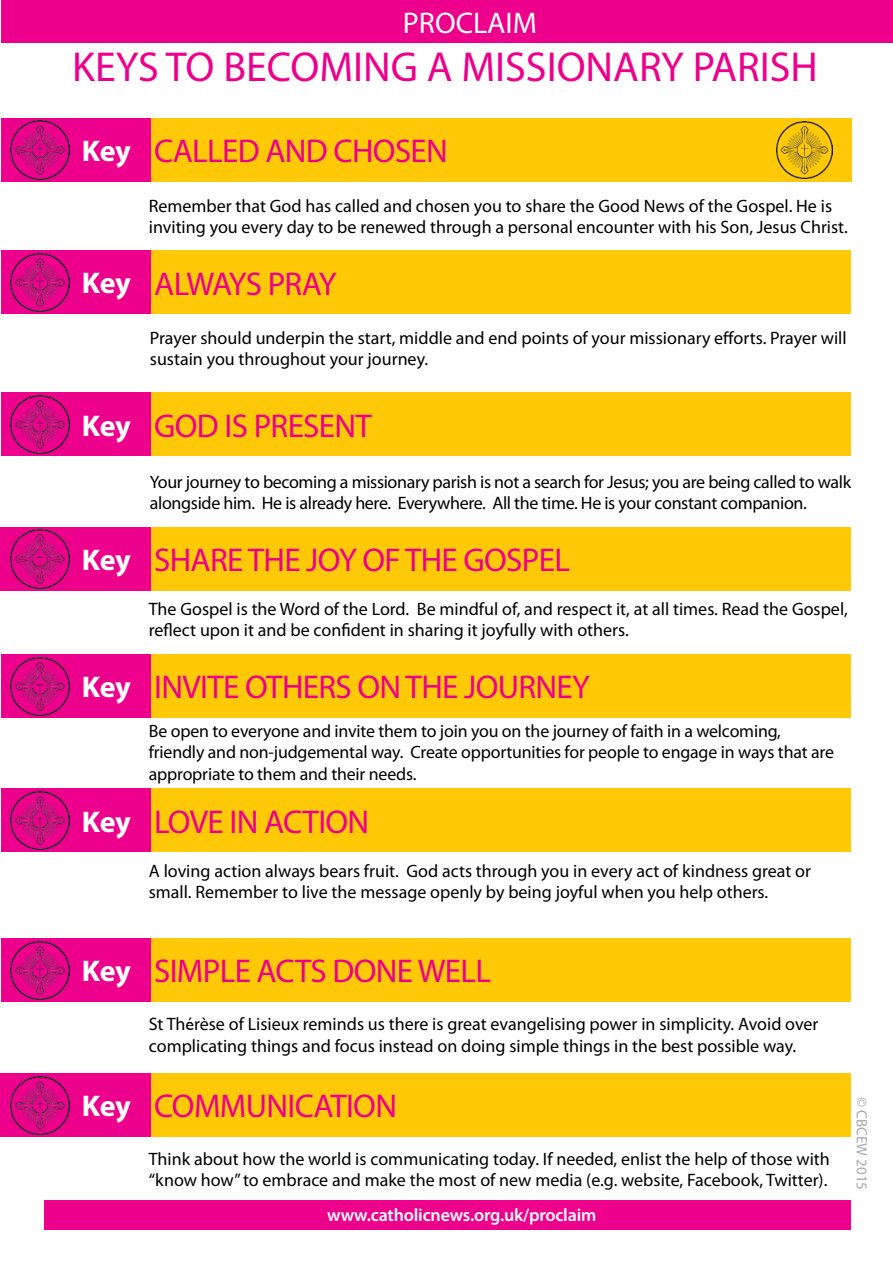
<style>
.page{position:relative;width:893px;height:1263px;background:#fff}
.page>*{position:absolute;margin:0;border:0;box-sizing:border-box;transform-origin:0 0}
.t1{font:42px "Myriad Pro";color:#ec008c}
.t2{font:33px "Myriad Pro";letter-spacing:-.02em;color:#ec008c}
.t3{font:33px "Myriad Pro";letter-spacing:-.055em;color:#ec008c}
.t4{font:700 30px "Myriad";letter-spacing:-.015em;color:#fff}
.t5{font:30px "Myriad Pro";color:#fff}
.t6{font:18px/21.6px "Myriad Pro";color:#000}
.t7{font:18px/21px "Myriad Pro";letter-spacing:-.02em;color:#000}
.t8{font:600 18px "Myriad Pro";letter-spacing:-.01em;color:#fff}
.t9{font:17.85px/21.5px "Myriad Pro";letter-spacing:-.01em;color:#000}
.t10{font:15px "Myriad Pro";color:#a7a9ac}
.s1{font-family:"Gill Sans"}
</style>
<div class="page">
<div style="left:1px;top:0;width:892px;height:43px;background:#ec008c"></div>
<div style="left:149px;top:527px;width:701px;height:63px;background:#ffc907"></div>
<div style="left:149px;top:654px;width:701px;height:64px;background:#ffc907"></div>
<div style="left:149px;top:788px;width:701px;height:64px;background:#ffc907"></div>
<div style="left:149px;top:938px;width:701px;height:64px;background:#ffc907"></div>
<div style="left:149px;top:1073px;width:701px;height:64px;background:#ffc907"></div>
<div style="left:149px;top:392px;width:701px;height:64px;background:#ffc907"></div>
<div style="left:149px;top:250px;width:701px;height:64px;background:#ffc907"></div>
<div style="left:150px;top:118px;width:701px;height:63px;background:#ffc907"></div>
<div style="left:44px;top:1200px;width:807px;height:29px;background:#ec008c"></div>
<div style="left:2px;top:118px;width:149px;height:63px;background:#ec008c"></div>
<img style="left:11px;top:121px;width:58px;height:58px">
<div style="left:2px;top:250px;width:149px;height:64px;background:#ec008c"></div>
<img style="left:11px;top:253px;width:58px;height:59px">
<div style="left:2px;top:392px;width:149px;height:64px;background:#ec008c"></div>
<img style="left:11px;top:395px;width:58px;height:59px">
<div style="left:2px;top:527px;width:149px;height:63px;background:#ec008c"></div>
<img style="left:11px;top:530px;width:58px;height:58px">
<div style="left:2px;top:654px;width:149px;height:64px;background:#ec008c"></div>
<img style="left:11px;top:657px;width:58px;height:59px">
<div style="left:2px;top:788px;width:149px;height:64px;background:#ec008c"></div>
<img style="left:11px;top:791px;width:58px;height:59px">
<div style="left:2px;top:938px;width:149px;height:64px;background:#ec008c"></div>
<img style="left:11px;top:941px;width:58px;height:59px">
<div style="left:2px;top:1073px;width:149px;height:64px;background:#ec008c"></div>
<img style="left:11px;top:1076px;width:58px;height:58px">
<img style="left:776px;top:121px;width:56px;height:58px">
<h3 class="t5" style="left:403px;top:4px;width:136px">PROCLAIM</h3>
<h1 class="t1" style="left:72px;top:41px;width:747px">KEYS TO BECOMING A MISSIONARY PARISH</h1>
<h3 class="t4" style="left:82px;top:135px;width:51px">Key</h3>
<h3 class="t4" style="left:82px;top:268px;width:51px">Key</h3>
<h2 class="t2" style="left:154px;top:131px;width:295px">CALLED AND CHOSEN</h2>
<p class="t6" style="left:149px;top:195px;width:701px;line-height:21px">Remember that God has called and chosen you to share the Good News of the Gospel. He is inviting you every day to be renewed through a personal encounter with his Son, Jesus Christ.</p>
<h2 class="t3" style="left:154px;top:263px;width:184px">ALWAYS PRAY</h2>
<p class="t6" style="left:150px;top:327px;width:698px;line-height:21px">Prayer should underpin the start, middle and end points of your missionary efforts. Prayer will sustain you throughout your journey.</p>
<h3 class="t4" style="left:82px;top:410px;width:51px">Key</h3>
<h2 class="t2" style="left:154px;top:405px;width:219px">GOD IS PRESENT</h2>
<p class="t7" style="left:150px;top:471px;width:703px">Your journey to becoming a missionary parish is not a search for Jesus; you are being called to walk alongside him. He is already here. Everywhere. All the time. He is your constant companion.</p>
<h3 class="t4" style="left:82px;top:544px;width:51px">Key</h3>
<h2 class="t2" style="left:154px;top:539px;width:417px">SHARE THE JOY OF THE GOSPEL</h2>
<p class="t6" style="left:149px;top:599px;width:700px;line-height:21px">The Gospel is the Word of the Lord. Be mindful of, and respect it, at all times. Read the Gospel, reflect upon it and be confident in sharing it joyfully with others.</p>
<h3 class="t4" style="left:82px;top:672px;width:51px">Key</h3>
<h2 class="t2" style="left:154px;top:667px;width:437px">INVITE OTHERS ON THE JOURNEY</h2>
<p class="t9" style="left:149px;top:720px;width:687px">Be open to everyone and invite them to join you on the journey of faith in a welcoming, friendly and non-judgemental way. Create opportunities for people to engage in ways that are appropriate to them and their needs.</p>
<h3 class="t4" style="left:82px;top:806px;width:51px">Key</h3>
<h2 class="t2" style="left:154px;top:801px;width:217px">LOVE IN ACTION</h2>
<p class="t6" style="left:149px;top:860px;width:664px">A loving action always bears fruit. God acts through you in every act of kindness great or small. Remember to live the message openly by being joyful when you help others.</p>
<h3 class="t4" style="left:82px;top:956px;width:51px">Key</h3>
<h2 class="t2" style="left:154px;top:951px;width:338px">SIMPLE ACTS DONE WELL</h2>
<p class="t6" style="left:149px;top:1013px;width:671px">St Th<span class="s1">é</span>rèse of Lisieux reminds us there is great evangelising power in simplicity. Avoid over complicating things and focus instead on doing simple things in the best possible way.</p>
<h2 class="t2" style="left:154px;top:1086px;width:244px">COMMUNICATION</h2>
<h3 class="t4" style="left:82px;top:1090px;width:51px">Key</h3>
<p class="t10" style="left:871px;top:1097px;width:95px;rotate:90deg">© CBCEW 2015</p>
<p class="t6" style="left:149px;top:1147px;width:682px">Think about how the world is communicating today. If needed, enlist the help of those with “know how” to embrace and make the most of new media (e.g. website, Facebook, Twitter).</p>
<p class="t8" style="left:327px;top:1203px;width:271px">www.catholicnews.org.uk/proclaim</p>
</div>
